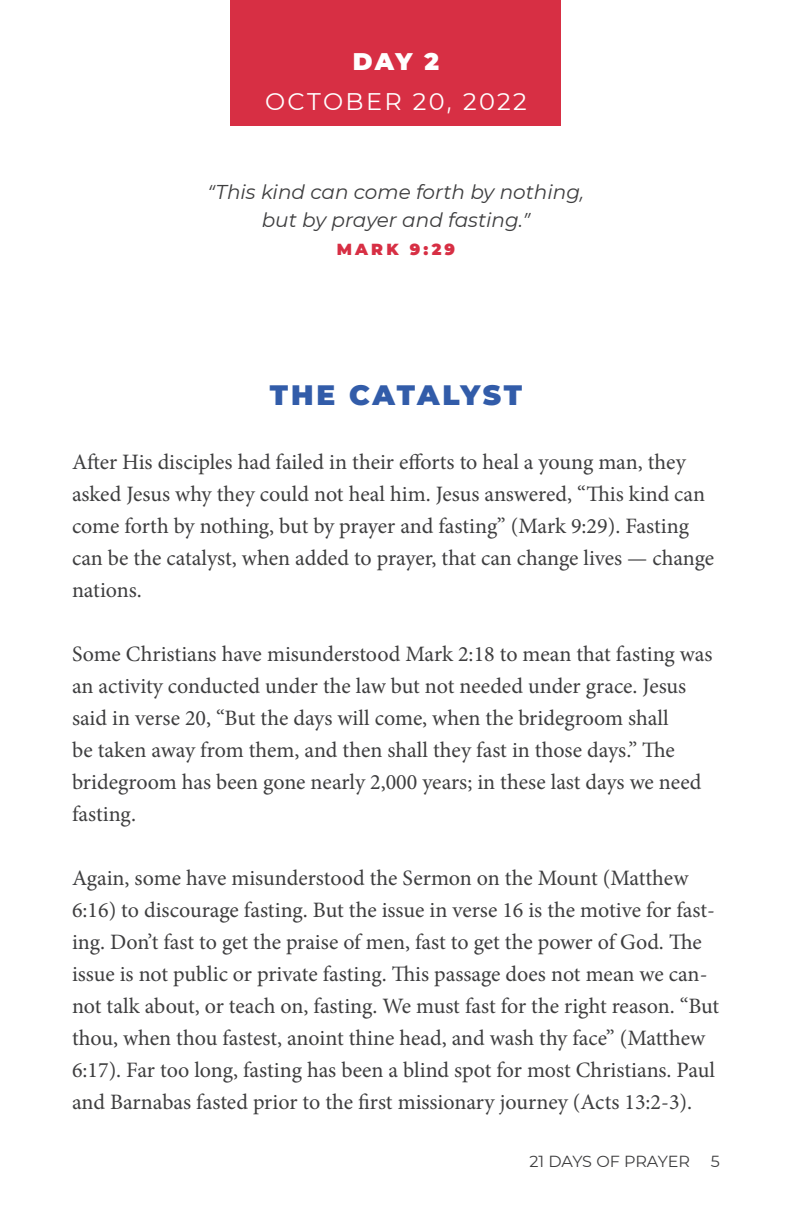
<style>
.page{position:relative;width:792px;height:1224px;background:#fff}
.page>*{position:absolute;margin:0;border:0;box-sizing:border-box;transform-origin:0 0}
.t1{font:900 28px "CMG Sans";letter-spacing:.09em;color:#325ca9}
.t2{font:24px "CMG Sans";letter-spacing:.1em;color:#fff}
.t3{font:900 24px "CMG Sans";color:#fff}
.t4{font:22px/32px "Minion Pro";letter-spacing:-.005em;color:#3e3e3f}
.t5{font:italic 20px/28px "CMG Sans";color:#3e3e3f;text-align:center}
.t6{font:16px "CMG Sans";letter-spacing:-.01em;color:#3e3e3f}
.t7{font:900 16px "CMG Sans";letter-spacing:.2em;color:#d72f44}
</style>
<div class="page">
<div style="left:231px;top:0;width:330px;height:126px;background:#d72f44"></div>
<p class="t3" style="left:353px;top:43px;width:88px">DAY 2</p>
<p class="t2" style="left:265px;top:85px;width:263px">OCTOBER 20, 2022</p>
<p class="t5" style="left:208px;top:178px;width:378px">“This kind can come forth by nothing, but by prayer and fasting.”</p>
<p class="t7" style="left:337px;top:238px;width:120px">MARK 9:29</p>
<p class="t1" style="left:270px;top:374px;width:254px">THE CATALYST</p>
<p class="t4" style="left:72px;top:446px;width:644px">After His disciples had failed in their efforts to heal a young man, they asked Jesus why they could not heal him. Jesus answered, “This kind can come forth by nothing, but by prayer and fasting” (Mark 9:29). Fasting can be the catalyst, when added to prayer, that can change lives — change nations.</p>
<p class="t4" style="left:72px;top:638px;width:642px">Some Christians have misunderstood Mark 2:18 to mean that fasting was an activity conducted under the law but not needed under grace. Jesus said in verse 20, “But the days will come, when the bridegroom shall<br>be taken away from them, and then shall they fast in those days.” The bridegroom has been gone nearly 2,000 years; in these last days we need fasting.</p>
<p class="t4" style="left:72px;top:862px;width:649px">Again, some have misunderstood the Sermon on the Mount (Matthew 6:16) to discourage fasting. But the issue in verse 16 is the motive for fast&shy;ing. Don’t fast to get the praise of men, fast to get the power of God. The issue is not public or private fasting. This passage does not mean we can&shy;not talk about, or teach on, fasting. We must fast for the right reason. “But thou, when thou fastest, anoint thine head, and wash thy face” (Matthew 6:17). Far too long, fasting has been a blind spot for most Christians. Paul and Barnabas fasted prior to the first missionary journey (Acts 13:2-3).</p>
<p class="t6" style="left:529px;top:1151px;width:162px">21 DAYS OF PRAYER</p>
<p class="t6" style="left:711px;top:1151px;width:11px">5</p>
</div>
